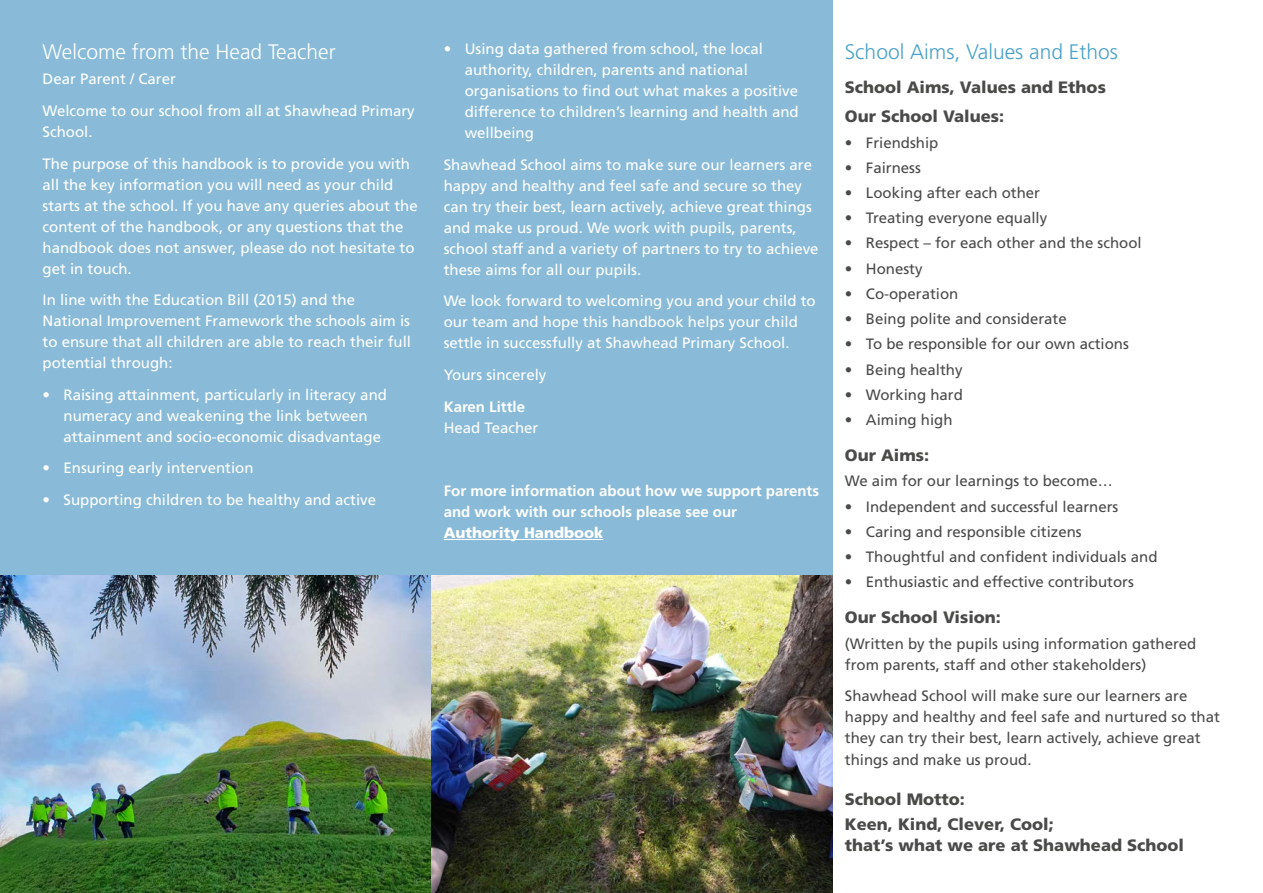
<style>
.page{position:relative;width:1263px;height:893px;background:#fff}
.page>*{position:absolute;margin:0;border:0;box-sizing:border-box;transform-origin:0 0}
.t1{font:300 21px "Frutiger";color:#fff}
.t2{font:300 21px "Frutiger";color:#48a1c8}
.t3{font:900 16.5px/25.2px "Frutiger";color:#4a4a49}
.t4{font:15px/21px "Frutiger";color:#fff}
.t5{font:15px/21.1px "Frutiger";color:#4a4a49}
.t6{font:700 15px/21px "Frutiger";color:#fff}
.t7{font:900 15px "Frutiger";color:#fff}
</style>
<div class="page">
<div style="left:0;top:0;width:832px;height:893px;background:#89bbd8"></div>
<hr style="left:444px;top:539px;width:159px;height:1px;background:#fff">
<img style="left:0;top:575px;width:832px;height:318px">
<h3 class="t1" style="left:43px;top:40px;width:295px">Welcome from the Head Teacher</h3>
<p class="t4" style="left:444px;top:38px;width:321px">• Using data gathered from school, the local</p>
<h3 class="t2" style="left:845px;top:40px;width:275px">School Aims, Values and Ethos</h3>
<p class="t4" style="left:465px;top:59px;width:285px">authority, children, parents and national</p>
<p class="t4" style="left:43px;top:68px;width:135px">Dear Parent / Carer</p>
<p class="t4" style="left:465px;top:80px;width:335px">organisations to fnd out what makes a positive</p>
<p class="t3" style="left:845px;top:74px;width:263px">School Aims, Values and Ethos</p>
<p class="t4" style="left:43px;top:100px;width:374px">Welcome to our school from all at Shawhead Primary</p>
<p class="t4" style="left:465px;top:101px;width:335px">difference to children’s learning and health and</p>
<h4 class="t3" style="left:845px;top:104px;width:161px">Our School Values:</h4>
<p class="t4" style="left:43px;top:121px;width:51px">School.</p>
<p class="t4" style="left:43px;top:153px;width:377px">The purpose of this handbook is to provide you with all the key information you will need as your child starts at the school. If you have any queries about the content of the handbook, or any questions that the handbook does not answer, please do not hesitate to get in touch.</p>
<p class="t4" style="left:43px;top:289px;width:370px">In line with the Education Bill (2015) and the National Improvement Framework the schools aim is to ensure that all children are able to reach their full potential through:</p>
<p class="t4" style="left:64px;top:384px;width:325px;text-indent:-21px">• Raising attainment, particularly in literacy and numeracy and weakening the link between attainment and socio-economic disadvantage</p>
<p class="t4" style="left:43px;top:458px;width:213px">• Ensuring early intervention</p>
<p class="t4" style="left:43px;top:489px;width:335px">• Supporting children to be healthy and active</p>
<p class="t4" style="left:465px;top:122px;width:71px">wellbeing</p>
<p class="t4" style="left:444px;top:154px;width:376px">Shawhead School aims to make sure our learners are happy and healthy and feel safe and secure so they can try their best, learn actively, achieve great things and make us proud. We work with pupils, parents, school staff and a variety of partners to try to achieve these aims for all our pupils.</p>
<p class="t4" style="left:444px;top:291px;width:374px">We look forward to welcoming you and your child to our team and hope this handbook helps your child settle in successfully at Shawhead Primary School.</p>
<p class="t4" style="left:444px;top:364px;width:104px">Yours sincerely</p>
<h5 class="t6" style="left:444px;top:396px;width:83px">Karen Little</h5>
<p class="t4" style="left:444px;top:417px;width:96px">Head Teacher</p>
<p class="t5" style="left:845px;top:132px;width:95px">• Friendship</p>
<p class="t5" style="left:845px;top:157px;width:78px">• Fairness</p>
<p class="t5" style="left:845px;top:182px;width:197px">• Looking after each other</p>
<p class="t5" style="left:845px;top:207px;width:204px">• Treating everyone equally</p>
<p class="t5" style="left:845px;top:233px;width:298px">• Respect – for each other and the school</p>
<p class="t5" style="left:845px;top:258px;width:79px">• Honesty</p>
<p class="t5" style="left:845px;top:283px;width:115px">• Co-operation</p>
<p class="t5" style="left:845px;top:308px;width:223px">• Being polite and considerate</p>
<p class="t5" style="left:845px;top:334px;width:286px">• To be responsible for our own actions</p>
<p class="t5" style="left:845px;top:359px;width:119px">• Being healthy</p>
<p class="t5" style="left:845px;top:384px;width:120px">• Working hard</p>
<p class="t5" style="left:845px;top:409px;width:109px">• Aiming high</p>
<h4 class="t3" style="left:845px;top:443px;width:86px">Our Aims:</h4>
<p class="t5" style="left:845px;top:470px;width:269px">We aim for our learnings to become…</p>
<p class="t5" style="left:845px;top:496px;width:275px">• Independent and successful learners</p>
<p class="t5" style="left:845px;top:521px;width:238px">• Caring and responsible citizens</p>
<p class="t5" style="left:845px;top:546px;width:314px">• Thoughtful and confdent individuals and</p>
<p class="t5" style="left:845px;top:571px;width:291px">• Enthusiastic and effective contributors</p>
<h4 class="t3" style="left:845px;top:605px;width:158px">Our School Vision:</h4>
<p class="t5" style="left:845px;top:633px;width:353px">(Written by the pupils using information gathered from parents, staff and other stakeholders)</p>
<p class="t5" style="left:845px;top:685px;width:377px">Shawhead School will make sure our learners are happy and healthy and feel safe and nurtured so that they can try their best, learn actively, achieve great things and make us proud.</p>
<h4 class="t3" style="left:845px;top:786px;width:211px">School Motto:<br>Keen, Kind, Clever, Cool;</h4>
<h4 class="t3" style="left:845px;top:833px;width:341px">that’s what we are at Shawhead School</h4>
<h5 class="t6" style="left:444px;top:480px;width:377px">For more information about how we support parents and work with our schools please see our</h5>
<p class="t7" style="left:444px;top:524px;width:161px">Authority Handbook</p>
</div>
